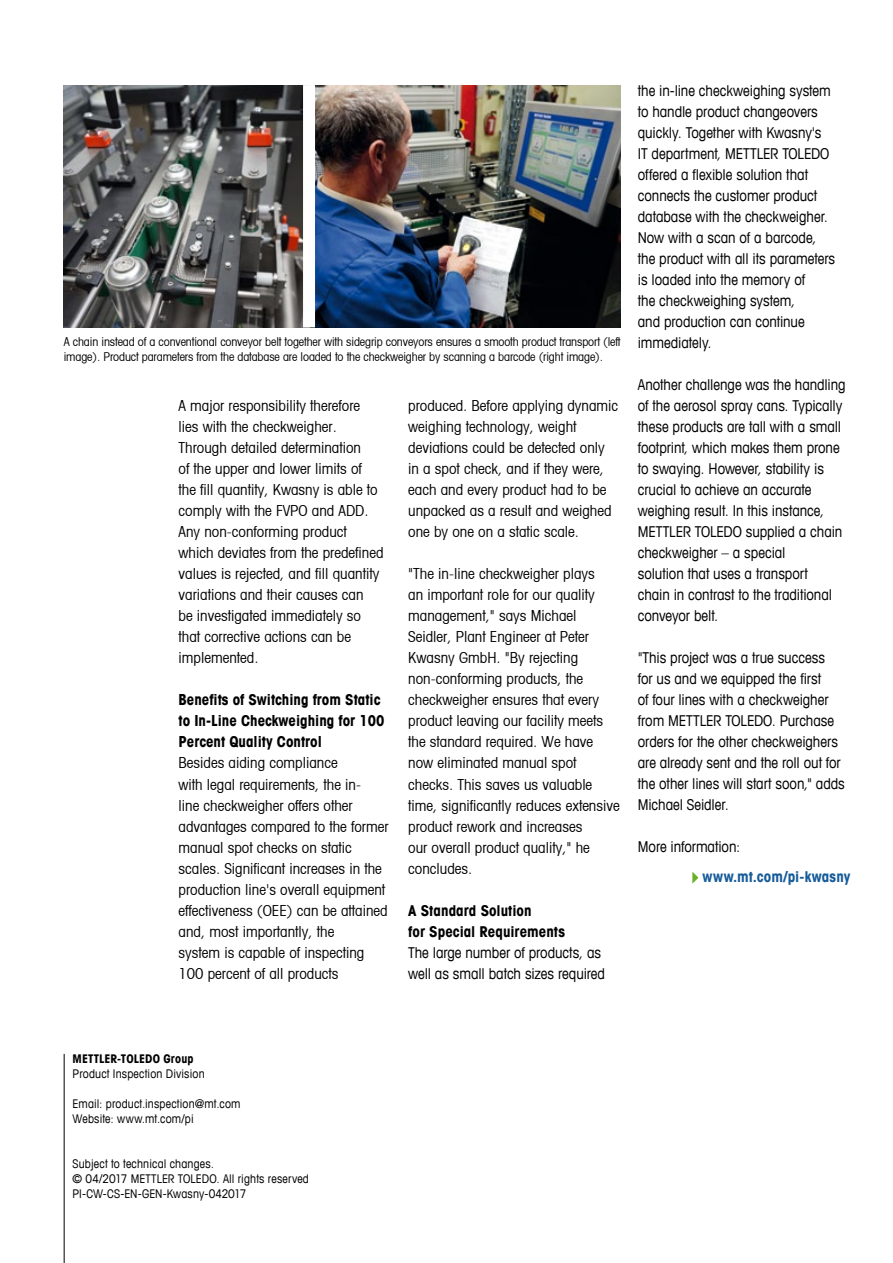
<style>
.page{position:relative;width:893px;height:1263px;background:#fff}
.page>*{position:absolute;margin:0;border:0;box-sizing:border-box;transform-origin:0 0}
.t1{font:condensed 15px/21px "Avant Garde";color:#000}
.t2{font:condensed 15px/21px "Avant Garde Com";letter-spacing:-.005em;color:#000}
.t3{font:700 condensed 15px/21px "Avant Garde";color:#000}
.t4{font:700 condensed 15px/21px "Avant Garde Com";letter-spacing:.005em;color:#000}
.t5{font:700 condensed 15px "Avant Garde Com";letter-spacing:.005em;color:#165b9a}
.t6{font:condensed 12px/15px "Avant Garde";letter-spacing:-.01em;color:#000}
.t7{font:condensed 12px/15px "Avant Garde Com";letter-spacing:.01em;color:#000}
.t8{font:700 condensed 12px "Avant Garde Com";letter-spacing:.005em;color:#000}
</style>
<div class="page">
<hr style="left:64px;top:1054px;width:1px;height:209px;background:#000">
<svg style="left:692px;top:872px;width:6px;height:12px"></svg>
<img style="left:64px;top:85px;width:557px;height:242px">
<div style="left:303px;top:85px;width:12px;height:242px;background:#fff"></div>
<p class="t6" style="left:64px;top:334px;width:558px">A chain instead of a conventional conveyor belt together with sidegrip conveyors ensures a smooth product transport (left image). Product parameters from the database are loaded to the checkweigher by scanning a barcode (right image).</p>
<p class="t1" style="left:408px;top:395px;width:211px">produced. Before applying dynamic weighing technology, weight deviations could be detected only in a spot check, and if they were, each and every product had to be unpacked as a result and weighed one by one on a static scale.</p>
<p class="t1" style="left:408px;top:563px;width:213px">"The in-line checkweigher plays<br>an important role for our quality management," says Michael<br>Seidler, Plant Engineer at Peter<br>Kwasny GmbH. "By rejecting non-conforming products, the checkweigher ensures that every product leaving our facility meets the standard required. We have now eliminated manual spot checks. This saves us valuable time, significantly reduces extensive product rework and increases<br>our overall product quality," he concludes.</p>
<p class="t4" style="left:408px;top:899px;width:158px">A Standard Solution<br>for Special Requirements</p>
<p class="t2" style="left:408px;top:941px;width:198px">The large number of products, as well as small batch sizes required</p>
<p class="t1" style="left:179px;top:395px;width:206px">A major responsibility therefore lies with the checkweigher.<br>Through detailed determination<br>of the upper and lower limits of<br>the fill quantity, Kwasny is able to comply with the FVPO and ADD.<br>Any non-conforming product which deviates from the predefined values is rejected, and fill quantity variations and their causes can<br>be investigated immediately so that corrective actions can be implemented.</p>
<p class="t3" style="left:179px;top:689px;width:207px">Benefits of Switching from Static to In-Line Checkweighing for 100<br>Percent Quality Control</p>
<p class="t1" style="left:179px;top:752px;width:211px">Besides aiding compliance<br>with legal requirements, the in-<br>line checkweigher offers other advantages compared to the former manual spot checks on static scales. Significant increases in the production line's overall equipment effectiveness (OEE) can be attained and, most importantly, the<br>system is capable of inspecting<br>100 percent of all products</p>
<p class="t2" style="left:638px;top:80px;width:199px">the in-line checkweighing system to handle product changeovers quickly. Together with Kwasny's<br>IT department, METTLER TOLEDO offered a flexible solution that connects the customer product database with the checkweigher.<br>Now with a scan of a barcode, the product with all its parameters is loaded into the memory of<br>the checkweighing system,<br>and production can continue immediately.</p>
<p class="t2" style="left:638px;top:374px;width:209px">Another challenge was the handling of the aerosol spray cans. Typically these products are tall with a small footprint, which makes them prone to swaying. However, stability is crucial to achieve an accurate weighing result. In this instance,<br>METTLER TOLEDO supplied a chain checkweigher – a special<br>solution that uses a transport<br>chain in contrast to the traditional conveyor belt.</p>
<p class="t2" style="left:638px;top:647px;width:209px">"This project was a true success<br>for us and we equipped the first<br>of four lines with a checkweigher from METTLER TOLEDO. Purchase orders for the other checkweighers are already sent and the roll out for the other lines will start soon," adds<br>Michael Seidler.</p>
<p class="t2" style="left:638px;top:836px;width:104px">More information:</p>
<p class="t5" style="left:703px;top:867px;width:149px">www.mt.com/pi-kwasny</p>
<p class="t8" style="left:73px;top:1050px;width:122px">METTLER-TOLEDO Group</p>
<p class="t7" style="left:73px;top:1065px;width:134px">Product Inspection Division</p>
<p class="t7" style="left:73px;top:1095px;width:169px">Email: product.inspection@mt.com<br>Website: www.mt.com/pi</p>
<p class="t7" style="left:73px;top:1155px;width:238px">Subject to technical changes.<br>© 04/2017 METTLER TOLEDO. All rights reserved<br>PI-CW-CS-EN-GEN-Kwasny-042017</p>
</div>
